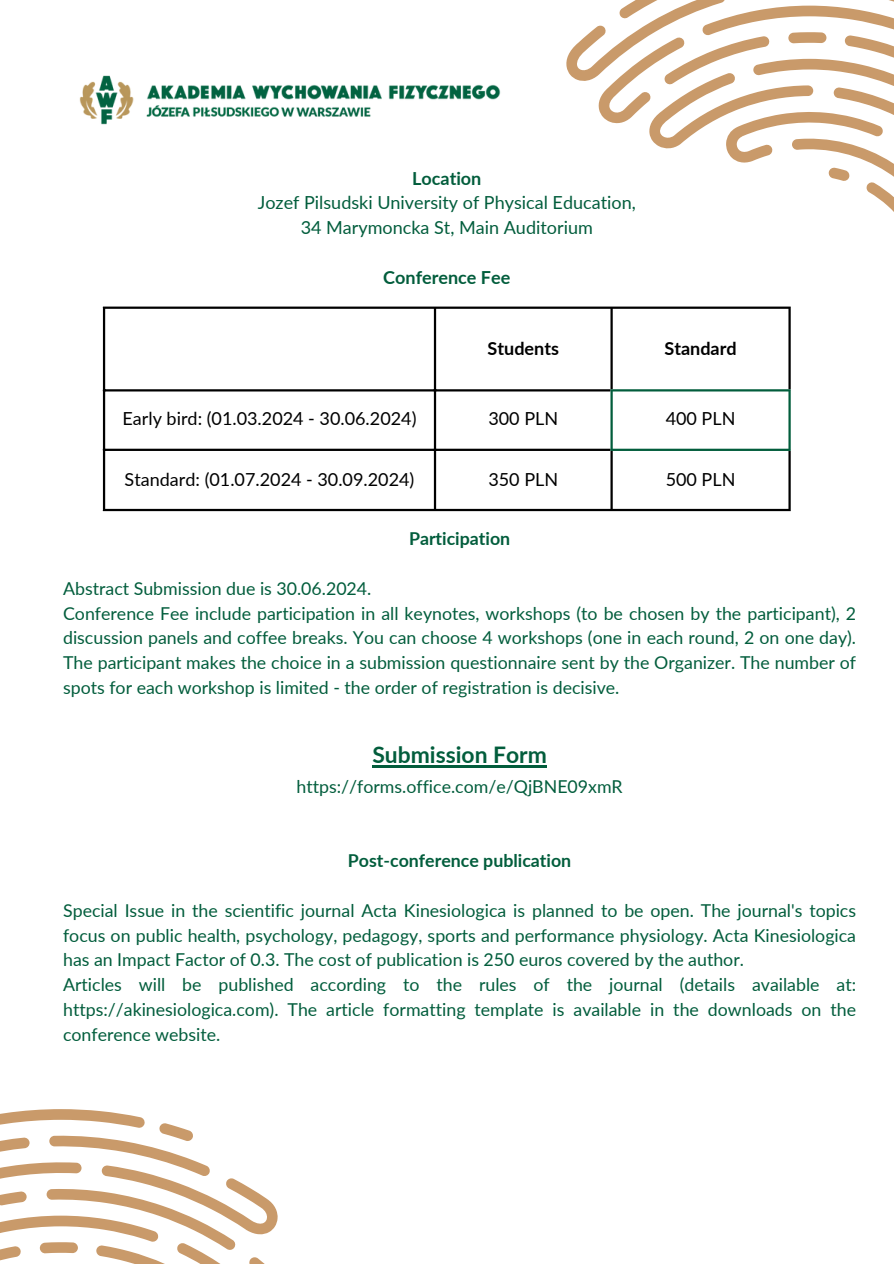
<style>
.page{position:relative;width:894px;height:1264px;background:#fff}
.page>*{position:absolute;margin:0;border:0;box-sizing:border-box;transform-origin:0 0}
.t1{font:700 22.8px "Lato";color:#025d3c}
.t2{font:18px "Lato";color:#000}
.t3{font:18px "Lato";color:#025d3c}
.t4{font:700 18px "Lato";color:#025d3c}
.t5{font:700 18px "Lato";color:#000}
.t6{font:17.7px/24.8px "Lato";color:#025d3c;text-align:justify}
.t7{font:700 17.7px "Lato";color:#025d3c}
</style>
<div class="page">
<svg style="left:0;top:1109px;width:278px;height:154px"></svg>
<svg style="left:566px;top:0;width:327px;height:211px"></svg>
<img style="left:79px;top:75px;width:422px;height:50px">
<hr style="left:103px;top:309px;width:2px;height:200px;background:#000">
<hr style="left:434px;top:309px;width:2px;height:200px;background:#000">
<hr style="left:610px;top:309px;width:2px;height:80px;background:#000">
<hr style="left:610px;top:451px;width:2px;height:58px;background:#000">
<hr style="left:788px;top:309px;width:2px;height:80px;background:#000">
<hr style="left:788px;top:451px;width:2px;height:58px;background:#000">
<hr style="left:103px;top:306px;width:687px;height:3px;background:#000">
<hr style="left:103px;top:389px;width:507px;height:2px;background:#000">
<hr style="left:103px;top:448px;width:507px;height:3px;background:#000">
<hr style="left:103px;top:509px;width:687px;height:2px;background:#000">
<hr style="left:610px;top:391px;width:2px;height:57px;background:#025d3c">
<hr style="left:788px;top:391px;width:2px;height:57px;background:#025d3c">
<hr style="left:610px;top:389px;width:180px;height:2px;background:#025d3c">
<hr style="left:610px;top:448px;width:180px;height:3px;background:#025d3c">
<hr style="left:372px;top:765px;width:174px;height:3px;background:#025d3c">
<p class="t4" style="left:412px;top:167px;width:71px">Location</p>
<p class="t3" style="left:258px;top:191px;width:379px">Jozef Pilsudski University of Physical Education,</p>
<p class="t3" style="left:301px;top:216px;width:293px">34 Marymoncka St, Main Auditorium</p>
<p class="t4" style="left:383px;top:266px;width:129px">Conference Fee</p>
<p class="t5" style="left:487px;top:337px;width:73px">Students</p>
<p class="t5" style="left:664px;top:337px;width:74px">Standard</p>
<p class="t2" style="left:122px;top:407px;width:295px">Early bird: (01.03.2024 - 30.06.2024)</p>
<p class="t2" style="left:488px;top:407px;width:71px">300 PLN</p>
<h2 class="t2" style="left:665px;top:407px;width:71px">400 PLN</h2>
<p class="t2" style="left:125px;top:468px;width:291px">Standard: (01.07.2024 - 30.09.2024)</p>
<p class="t2" style="left:488px;top:468px;width:71px">350 PLN</p>
<p class="t2" style="left:665px;top:468px;width:71px">500 PLN</p>
<p class="t7" style="left:409px;top:528px;width:103px">Participation</p>
<h2 class="t6" style="left:63px;top:575px;width:310px">Abstract Submission due is 30.06.2024.</h2>
<p class="t6" style="left:63px;top:600px;width:794px">Conference Fee include participation in all keynotes, workshops (to be chosen by the participant), 2 discussion panels and coffee breaks. You can choose 4 workshops (one in each round, 2 on one day).<br>The participant makes the choice in a submission questionnaire sent by the Organizer. The number of spots for each workshop is limited - the order of registration is decisive.</p>
<p class="t1" style="left:372px;top:741px;width:176px">Submission Form</p>
<p class="t6" style="left:296px;top:773px;width:327px">https://forms.office.com/e/QjBNE09xmR</p>
<p class="t7" style="left:348px;top:849px;width:225px">Post-conference publication</p>
<h2 class="t6" style="left:63px;top:897px;width:794px">Special Issue in the scientific journal Acta Kinesiologica is planned to be open. The journal's topics focus on public health, psychology, pedagogy, sports and performance physiology. Acta Kinesiologica has an Impact Factor of 0.3. The cost of publication is 250 euros covered by the author.</h2>
<p class="t6" style="left:63px;top:971px;width:794px">Articles will be published according to the rules of the journal (details available at: https://akinesiologica.com). The article formatting template is available in the downloads on the conference website.</p>
</div>
